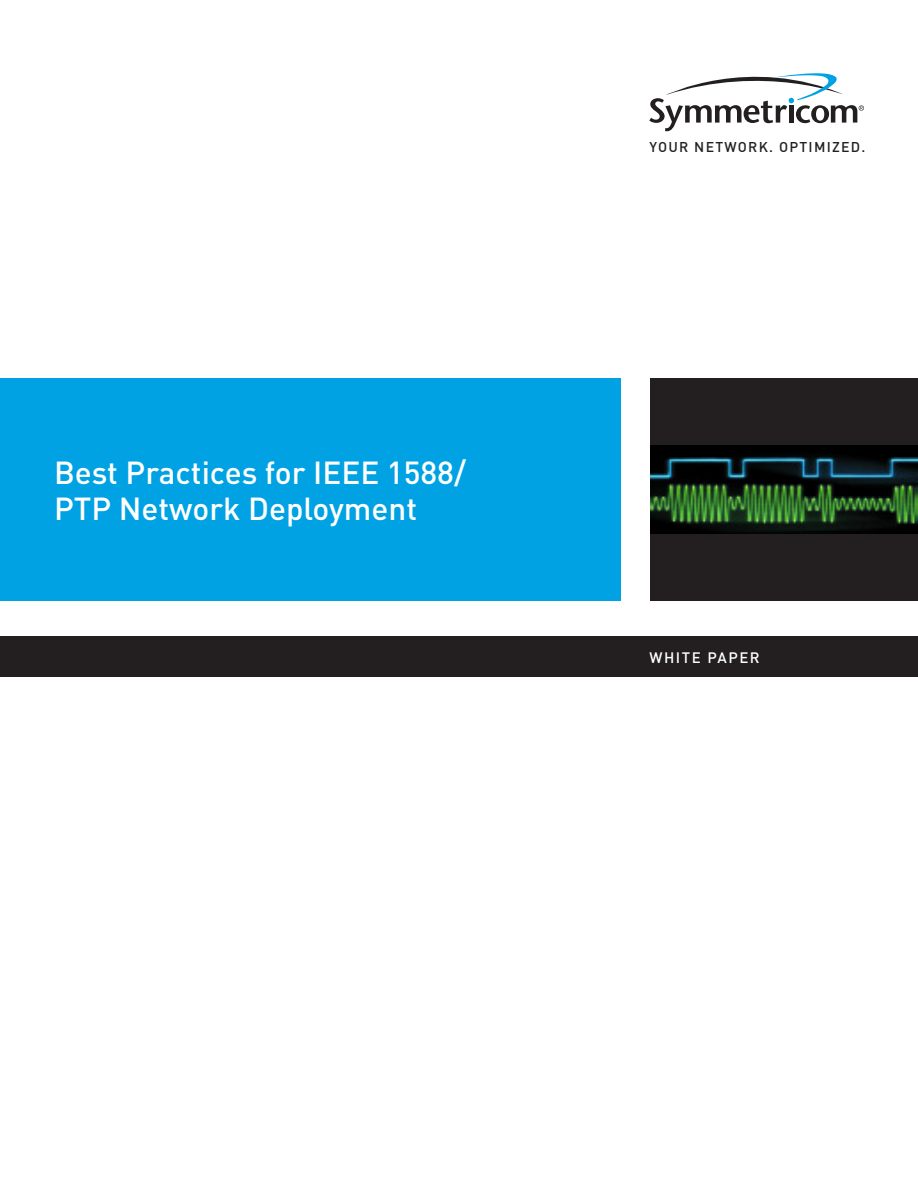
<style>
.page{position:relative;width:918px;height:1188px;background:#fff}
.page>*{position:absolute;margin:0;border:0;box-sizing:border-box;transform-origin:0 0}
.Headline{font:500 31.5px/36px "DIN";color:#fff}
.t1{font:500 15px "DIN";letter-spacing:.1em;color:#fff}
.t2{font:500 14.1px "DIN";letter-spacing:.09em;color:#231f20}
</style>
<div class="page">
<div style="left:0;top:378px;width:621px;height:223px;background:#00a2e4"></div>
<div style="left:651px;top:378px;width:267px;height:223px;background:#231f20"></div>
<img style="left:651px;top:446px;width:267px;height:88px">
<div style="left:0;top:636px;width:918px;height:41px;background:#231f20"></div>
<svg style="left:649px;top:73px;width:215px;height:58px"></svg>
<p class="Headline" style="left:54px;top:454px;width:414px">Best Practices for IEEE 1588/<br>PTP Network Deployment</p>
<p class="t2" style="left:649px;top:137px;width:218px">YOUR NETWORK. OPTIMIZED.</p>
<p class="t1" style="left:650px;top:648px;width:112px">WHITE PAPER</p>
</div>
